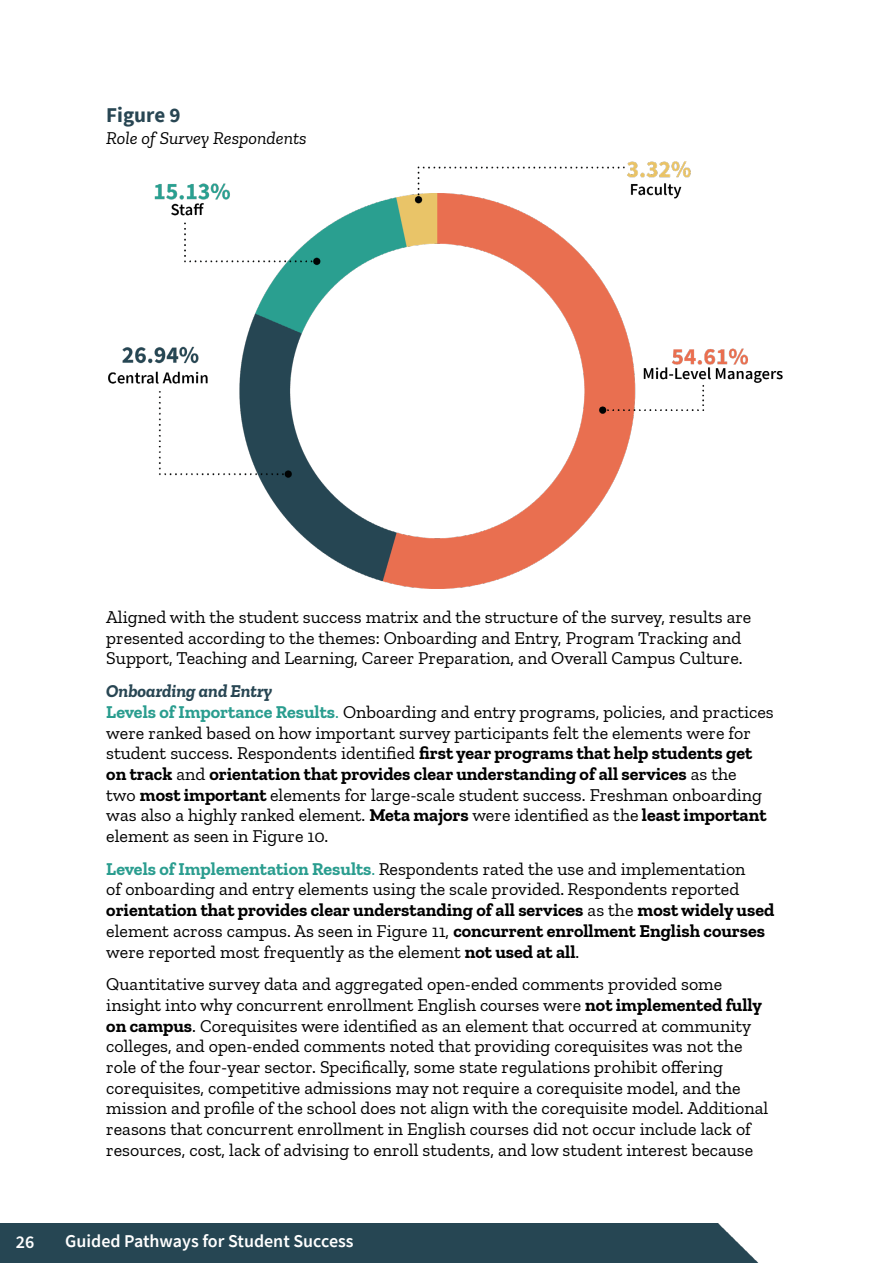
<style>
.page{position:relative;width:893px;height:1263px;background:#fff}
.page>*{position:absolute;margin:0;border:0;box-sizing:border-box;transform-origin:0 0}
.t1{font:700 21px "Source Sans Pro";color:#284653}
.t2{font:18px/20.7px "Zilla Slab";color:#000}
.t3{font:600 18px "Source Sans Pro";color:#fff}
.t4{font:italic 18px "Zilla Slab";color:#000}
.t5{font:600 18px "Source Sans Pro";color:#fff}
.s1{font-weight:700;font-style:italic;color:#284653}
.s2{font-weight:700;color:#2a9d8f}
.s3{color:#2a9d8f}
.s4{font-weight:700}
</style>
<div class="page">
<div style="left:0;top:1223px;width:759px;height:40px;background:#264653"></div>
<img style="left:108px;top:161px;width:675px;height:428px">
<p class="t1" style="left:106px;top:101px;width:76px">Figure 9</p>
<p class="t4" style="left:106px;top:128px;width:202px">Role of Survey Respondents</p>
<p class="t2" style="left:106px;top:607px;width:647px">Aligned with the student success matrix and the structure of the survey, results are presented according to the themes: Onboarding and Entry, Program Tracking and<br>Support, Teaching and Learning, Career Preparation, and Overall Campus Culture.</p>
<p class="t2" style="left:106px;top:681px;width:669px"><span class="s1">Onboarding and Entry<br></span><span class="s2">Levels of Importance Results</span><span class="s3">.</span> Onboarding and entry programs, policies, and practices were ranked based on how important survey participants felt the elements were for student success. Respondents identified <span class="s4">first year programs that help students get on track</span> and <span class="s4">orientation that provides clear understanding of all services</span> as the<br>two <span class="s4">most important</span> elements for large-scale student success. Freshman onboarding was also a highly ranked element. <span class="s4">Meta majors</span> were identified as the <span class="s4">least important </span>element as seen in Figure 10.</p>
<p class="t2" style="left:106px;top:858px;width:669px"><span class="s2">Levels of Implementation Results</span><span class="s3">.</span> Respondents rated the use and implementation<br>of onboarding and entry elements using the scale provided. Respondents reported <span class="s4">orientation that provides clear understanding of all services</span> as the <span class="s4">most widely used </span>element across campus. As seen in Figure 11, <span class="s4">concurrent enrollment English courses </span>were reported most frequently as the element <span class="s4">not used at all</span>.</p>
<p class="t2" style="left:106px;top:974px;width:663px">Quantitative survey data and aggregated open-ended comments provided some insight into why concurrent enrollment English courses were <span class="s4">not implemented fully on campus</span>. Corequisites were identified as an element that occurred at community colleges, and open-ended comments noted that providing corequisites was not the role of the four-year sector. Specifically, some state regulations prohibit offering corequisites, competitive admissions may not require a corequisite model, and the mission and profile of the school does not align with the corequisite model. Additional reasons that concurrent enrollment in English courses did not occur include lack of resources, cost, lack of advising to enroll students, and low student interest because</p>
<p class="t5" style="left:16px;top:1230px;width:20px">26</p>
<p class="t3" style="left:65px;top:1229px;width:290px">Guided Pathways for Student Success</p>
</div>
